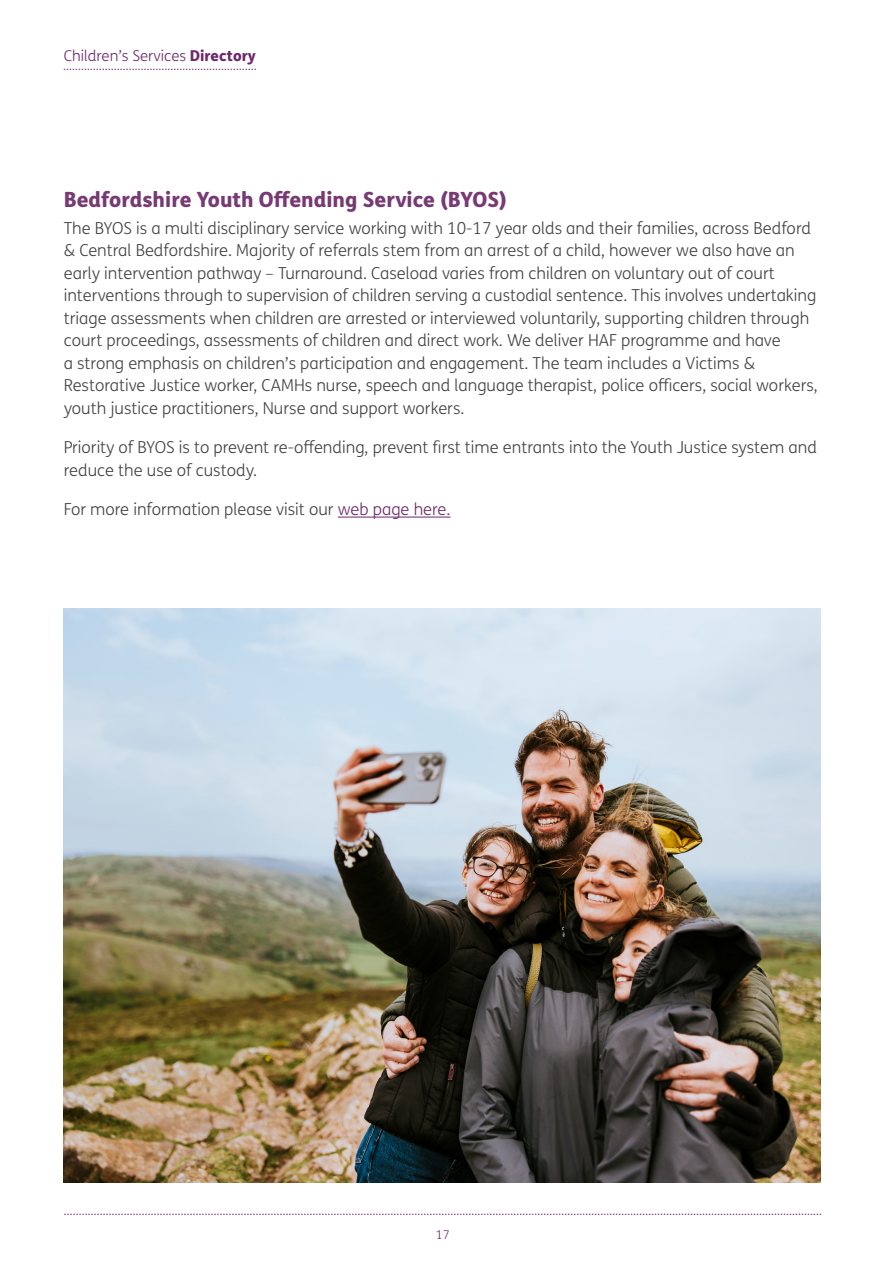
<style>
.page{position:relative;width:893px;height:1263px;background:#fff}
.page>*{position:absolute;margin:0;border:0;box-sizing:border-box;transform-origin:0 0}
.Heading_2{font:800 21px "FS Me Pro";color:#773a73}
.Body_Text{font:300 16.5px/22.5px "FS Me Pro";color:#414042}
.t1{font:300 15px "FS Me Pro";color:#6d276a}
.t2{font:300 12px "FS Me Pro";color:#6d276a}
.s1{font-weight:800}
.s2{color:#6d276a}
</style>
<div class="page">
<svg style="left:64px;top:1214px;width:757px;height:1px"></svg>
<svg style="left:64px;top:69px;width:192px;height:1px"></svg>
<hr style="left:338px;top:517px;width:112px;height:1px;background:#6d276a">
<img style="left:64px;top:608px;width:757px;height:574px">
<p class="t1" style="left:64px;top:45px;width:194px">Children’s Services <span class="s1">Directory</span></p>
<p class="Heading_2" style="left:64px;top:183px;width:444px">Bedfordshire Youth Offending Service (BYOS)</p>
<p class="Body_Text" style="left:64px;top:216px;width:755px">The BYOS is a multi disciplinary service working with 10-17 year olds and their families, across Bedford &amp; Central Bedfordshire. Majority of referrals stem from an arrest of a child, however we also have an early intervention pathway – Turnaround. Caseload varies from children on voluntary out of court interventions through to supervision of children serving a custodial sentence. This involves undertaking triage assessments when children are arrested or interviewed voluntarily, supporting children through court proceedings, assessments of children and direct work. We deliver HAF programme and have<br>a strong emphasis on children’s participation and engagement. The team includes a Victims &amp; Restorative Justice worker, CAMHs nurse, speech and language therapist, police officers, social workers, youth justice practitioners, Nurse and support workers.</p>
<p class="Body_Text" style="left:64px;top:436px;width:755px">Priority of BYOS is to prevent re-offending, prevent first time entrants into the Youth Justice system and reduce the use of custody.</p>
<p class="Body_Text" style="left:64px;top:498px;width:388px">For more information please visit our <span class="s2">web page here.</span></p>
<p class="t2" style="left:436px;top:1226px;width:15px">17</p>
</div>
